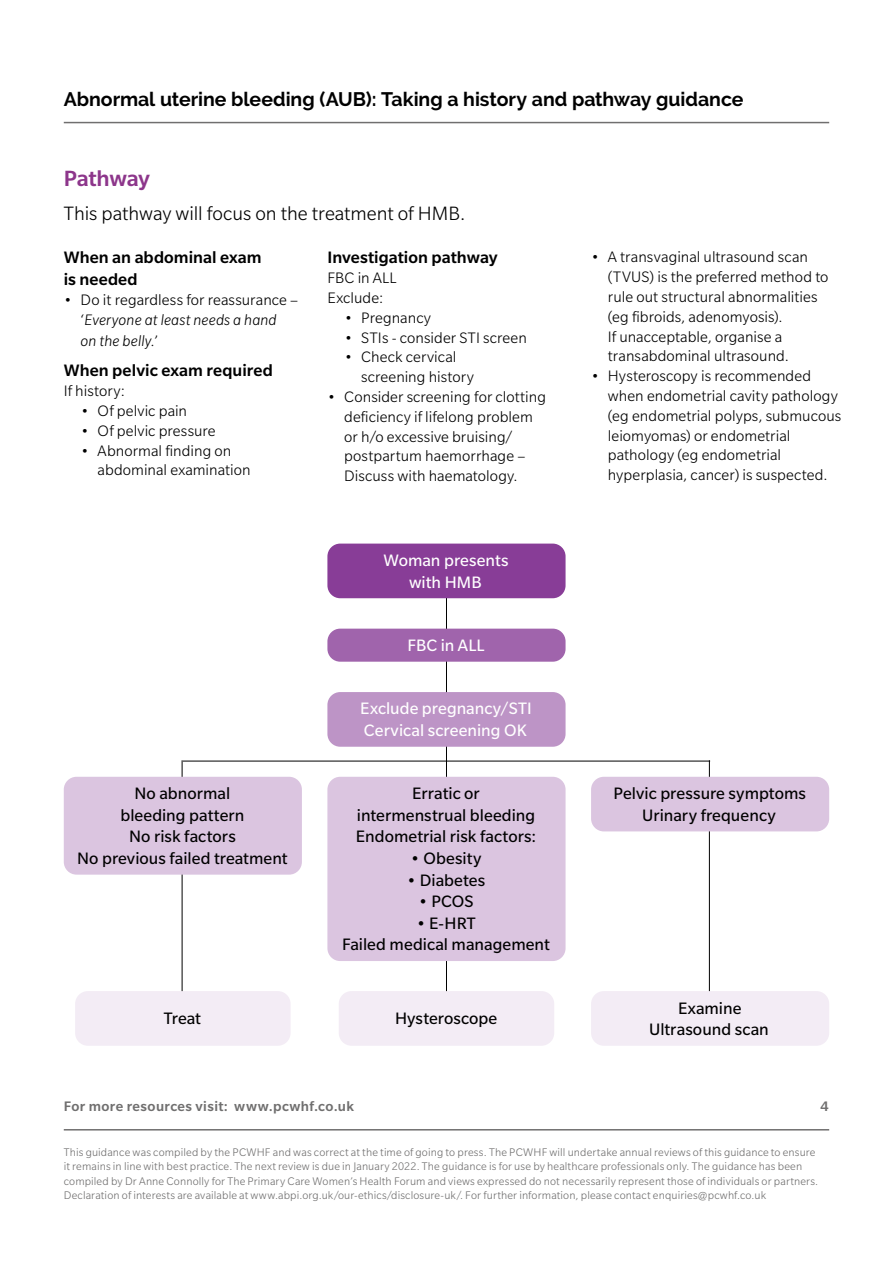
<style>
.page{position:relative;width:893px;height:1263px;background:#fff}
.page>*{position:absolute;margin:0;border:0;box-sizing:border-box;transform-origin:0 0}
.t1{font:500 24px "Slate Pro";letter-spacing:-.01em;color:#8d368b}
.t2{font:300 21px "Slate Pro";color:#000}
.t3{font:700 19.5px "Raleway";color:#000}
.t4{font:18px/21.6px "Slate Pro";letter-spacing:.005em;color:#000;text-align:center}
.t5{font:500 18px/21.6px "Slate Pro";letter-spacing:.005em;color:#000}
.t6{font:18px/21.6px "Slate Pro";letter-spacing:.005em;color:#fff;text-align:center}
.t7{font:300 16.5px/19.8px "Slate Pro";letter-spacing:.005em;color:#000}
.t8{font:italic 300 16.5px "Slate Pro";letter-spacing:.01em;color:#000}
.t9{font:500 15px "Slate Pro";letter-spacing:.025em;color:#706f6f}
.t10{font:300 12px/14.4px "Slate Pro";letter-spacing:.01em;color:#706f6f}
.s1{font-style:italic}
.s2{font-style:normal}
</style>
<div class="page">
<hr style="left:64px;top:122px;width:765px;height:1px;background:#706f6f">
<hr style="left:64px;top:1129px;width:765px;height:1px;background:#706f6f">
<hr style="left:446px;top:549px;width:1px;height:491px;background:#000">
<hr style="left:709px;top:760px;width:1px;height:280px;background:#000">
<hr style="left:182px;top:760px;width:1px;height:258px;background:#000">
<hr style="left:183px;top:761px;width:527px;height:1px;background:#000">
<div style="left:327px;top:544px;width:239px;height:54px;background:#883d97;border-radius:13px"></div>
<div style="left:327px;top:692px;width:239px;height:55px;background:#bd94c6;border-radius:13px"></div>
<div style="left:327px;top:629px;width:239px;height:33px;background:#a064ac;border-radius:13px"></div>
<div style="left:327px;top:777px;width:239px;height:184px;background:#dbc5e0;border-radius:13px"></div>
<div style="left:591px;top:777px;width:238px;height:54px;background:#dbc5e0;border-radius:13px"></div>
<div style="left:339px;top:991px;width:215px;height:55px;background:#f3ecf5;border-radius:13px"></div>
<div style="left:75px;top:991px;width:216px;height:55px;background:#f3ecf5;border-radius:13px"></div>
<div style="left:591px;top:991px;width:238px;height:55px;background:#f3ecf5;border-radius:13px"></div>
<div style="left:64px;top:777px;width:238px;height:98px;background:#dbc5e0;border-radius:13px"></div>
<p class="t3" style="left:64px;top:88px;width:681px">Abnormal uterine bleeding (AUB): Taking a history and pathway guidance</p>
<h1 class="t1" style="left:64px;top:165px;width:88px">Pathway</h1>
<p class="t2" style="left:64px;top:202px;width:403px">This pathway will focus on the treatment of HMB.</p>
<p class="t5" style="left:327px;top:247px;width:172px">Investigation pathway</p>
<p class="t7" style="left:327px;top:268px;width:71px">FBC in ALL<br>Exclude:</p>
<p class="t7" style="left:344px;top:308px;width:88px">• Pregnancy</p>
<p class="t7" style="left:344px;top:327px;width:184px">• STIs - consider STI screen</p>
<p class="t7" style="left:361px;top:347px;width:114px;text-indent:-17px">• Check cervical screening history</p>
<p class="t7" style="left:344px;top:387px;width:203px;text-indent:-17px">• Consider screening for clotting deficiency if lifelong problem or h/o excessive bruising/ postpartum haemorrhage –<br>Discuss with haematology.</p>
<p class="t5" style="left:64px;top:247px;width:199px">When an abdominal exam is needed</p>
<p class="t7" style="left:64px;top:290px;width:236px;text-align:center">• Do it regardless for reassurance – ‘<span class="s1">Everyone at least needs a hand</span></p>
<p class="t8" style="left:81px;top:332px;width:79px">on the belly.<span class="s2">’</span></p>
<p class="t5" style="left:64px;top:360px;width:211px">When pelvic exam required</p>
<p class="t7" style="left:64px;top:381px;width:63px">If history:</p>
<p class="t7" style="left:81px;top:401px;width:108px">• Of pelvic pain</p>
<p class="t7" style="left:81px;top:420px;width:136px">• Of pelvic pressure</p>
<p class="t7" style="left:98px;top:440px;width:154px;text-indent:-17px">• Abnormal finding on abdominal examination</p>
<p class="t6" style="left:383px;top:549px;width:127px">Woman presents with HMB</p>
<p class="t6" style="left:408px;top:634px;width:78px">FBC in ALL</p>
<p class="t4" style="left:77px;top:782px;width:212px">No abnormal<br>bleeding pattern<br>No risk factors<br>No previous failed treatment</p>
<p class="t6" style="left:360px;top:698px;width:173px;text-align:left">Exclude pregnancy/STI<br>Cervical screening OK</p>
<p class="t4" style="left:356px;top:782px;width:182px">Erratic or intermenstrual bleeding<br>Endometrial risk factors:</p>
<p class="t4" style="left:411px;top:847px;width:72px">• Obesity</p>
<p class="t4" style="left:407px;top:869px;width:80px">• Diabetes</p>
<p class="t4" style="left:418px;top:890px;width:57px">• PCOS</p>
<p class="t4" style="left:342px;top:912px;width:209px">• E-HRT<br>Failed medical management</p>
<p class="t7" style="left:608px;top:247px;width:222px;text-indent:-17px">• A transvaginal ultrasound scan (TVUS) is the preferred method to rule out structural abnormalities (eg fibroids, adenomyosis).<br>If unacceptable, organise a transabdominal ultrasound.</p>
<p class="t7" style="left:608px;top:366px;width:235px;text-indent:-17px">• Hysteroscopy is recommended when endometrial cavity pathology (eg endometrial polyps, submucous leiomyomas) or endometrial pathology (eg endometrial hyperplasia, cancer) is suspected.</p>
<p class="t4" style="left:613px;top:782px;width:194px">Pelvic pressure symptoms<br>Urinary frequency</p>
<p class="t4" style="left:164px;top:1008px;width:39px">Treat</p>
<p class="t4" style="left:395px;top:1008px;width:104px">Hysteroscope</p>
<p class="t4" style="left:649px;top:997px;width:121px">Examine<br>Ultrasound scan</p>
<p class="t9" style="left:64px;top:1098px;width:292px">For more resources visit: www.pcwhf.co.uk</p>
<p class="t9" style="left:821px;top:1098px;width:10px">4</p>
<p class="t10" style="left:64px;top:1145px;width:756px">This guidance was compiled by the PCWHF and was correct at the time of going to press. The PCWHF will undertake annual reviews of this guidance to ensure it remains in line with best practice. The next review is due in January 2022. The guidance is for use by healthcare professionals only. The guidance has been compiled by Dr Anne Connolly for The Primary Care Women’s Health Forum and views expressed do not necessarily represent those of individuals or partners.<br>Declaration of interests are available at www.abpi.org.uk/our-ethics/disclosure-uk/. For further information, please contact enquiries@pcwhf.co.uk</p>
</div>
